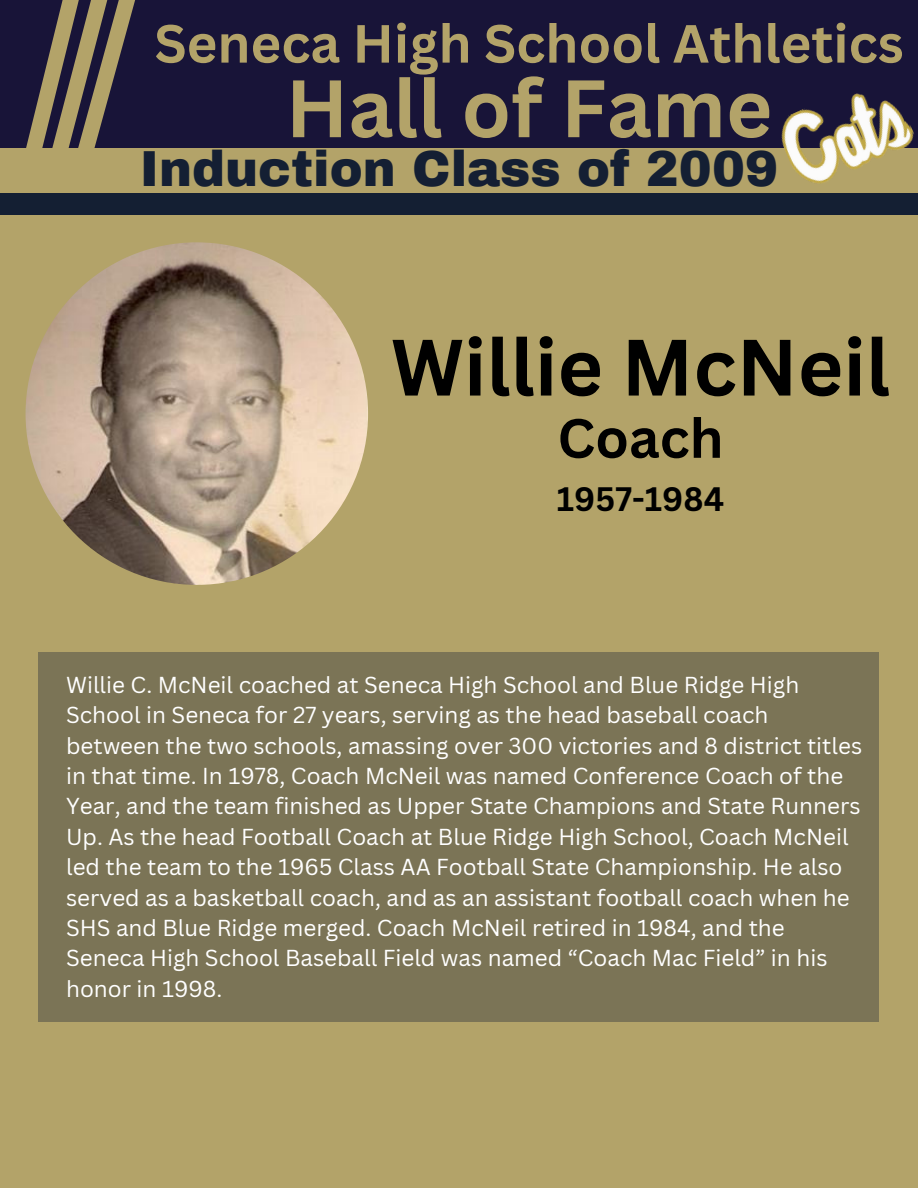
<style>
.page{position:relative;width:918px;height:1188px;background:#fff}
.page>*{position:absolute;margin:0;border:0;box-sizing:border-box;transform-origin:0 0}
.t1{font:700 79.5px "Canva Sans";color:#b3a369}
.t2{font:700 78px "Canva Sans";color:#000}
.t3{font:700 54px "Canva Sans";color:#000}
.t4{font:700 52.5px "Canva Sans";color:#b3a369}
.t5{font:900 49.5px "Archivo";color:#141f33}
.t6{font:700 33px "Canva Sans";color:#000}
.t7{font:22.5px/30.3px "Canva Sans";color:#fff}
</style>
<div class="page">
<div style="left:0;top:0;width:918px;height:148px;background:#181438"></div>
<svg style="left:26px;top:0;width:109px;height:148px"></svg>
<div style="left:0;top:148px;width:918px;height:45px;background:#b3a369"></div>
<img style="left:781px;top:93px;width:133px;height:91px">
<div style="left:0;top:193px;width:918px;height:995px;background:#b3a369"></div>
<div style="left:0;top:193px;width:918px;height:21px;background:#141f33"></div>
<img style="left:26px;top:242px;width:342px;height:343px;border-radius:50%">
<div style="left:39px;top:652px;width:840px;height:370px;background:#7b7456"></div>
<p class="t4" style="left:154px;top:7px;width:751px">Seneca High School Athletics</p>
<p class="t1" style="left:286px;top:52px;width:488px">Hall of Fame</p>
<p class="t5" style="left:140px;top:143px;width:640px">Induction Class of 2009</p>
<p class="t2" style="left:391px;top:312px;width:501px">Willie McNeil</p>
<p class="t3" style="left:557px;top:400px;width:168px">Coach</p>
<p class="t6" style="left:557px;top:475px;width:169px">1957-1984</p>
<p class="t7" style="left:66px;top:669px;width:798px">Willie C. McNeil coached at Seneca High School and Blue Ridge High School in Seneca for 27 years, serving as the head baseball coach between the two schools, amassing over 300 victories and 8 district titles in that time. In 1978, Coach McNeil was named Conference Coach of the Year, and the team finished as Upper State Champions and State Runners Up. As the head Football Coach at Blue Ridge High School, Coach McNeil led the team to the 1965 Class AA Football State Championship. He also served as a basketball coach, and as an assistant football coach when he SHS and Blue Ridge merged. Coach McNeil retired in 1984, and the Seneca High School Baseball Field was named “Coach Mac Field” in his honor in 1998.</p>
</div>
